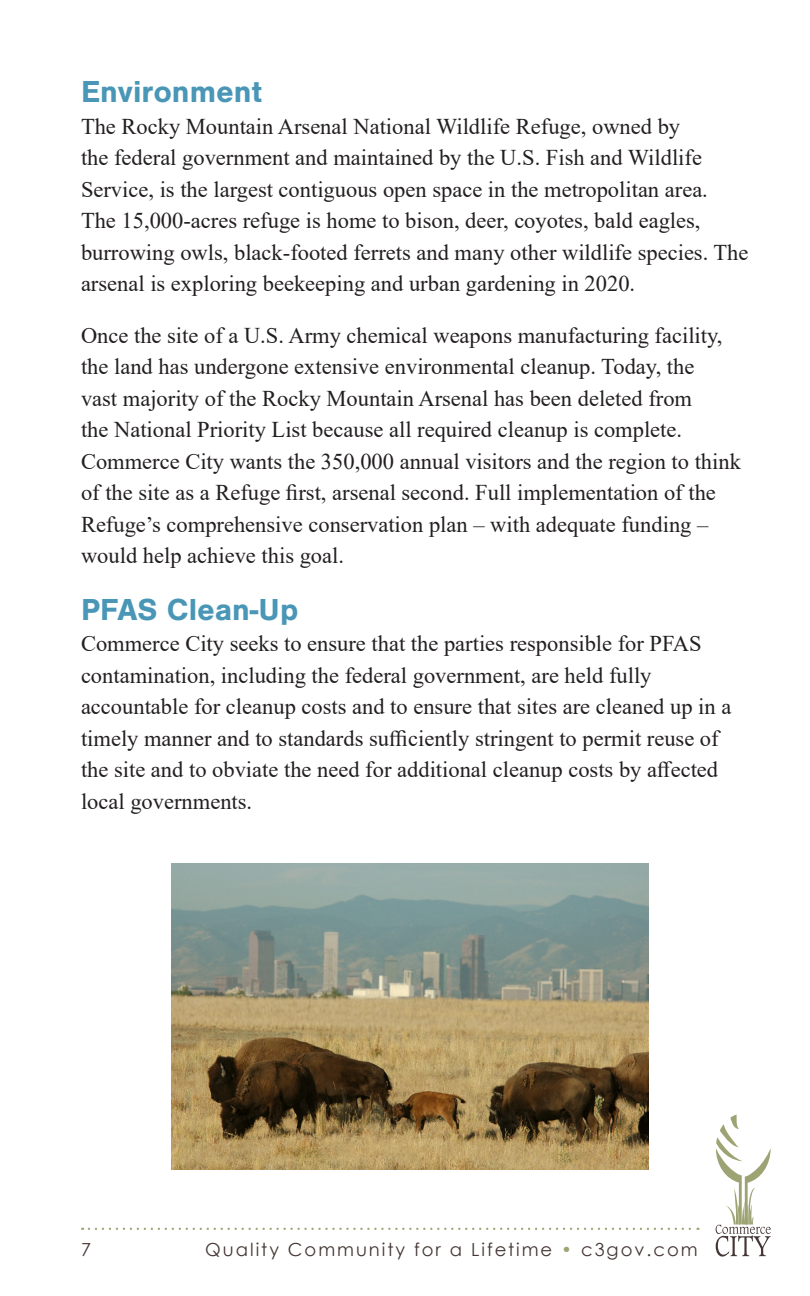
<style>
.page{position:relative;width:810px;height:1296px;background:#fff}
.page>*{position:absolute;margin:0;border:0;box-sizing:border-box;transform-origin:0 0}
.subheads{font:700 31.5px "Nimbus San";color:#4996b6}
.subheads-2{font:22.5px/31.5px "Times New Roman";color:#231f20}
.t1{font:18px "Century Gothic";letter-spacing:.11em;color:#443634}
.s1{color:#9ea374}
</style>
<div class="page">
<svg style="left:89px;top:1228px;width:610px;height:2px"></svg>
<svg style="left:716px;top:1114px;width:55px;height:143px"></svg>
<img style="left:172px;top:863px;width:477px;height:307px">
<p class="subheads" style="left:81px;top:74px;width:182px">Environment</p>
<p class="subheads-2" style="left:81px;top:110px;width:669px">The Rocky Mountain Arsenal National Wildlife Refuge, owned by<br>the federal government and maintained by the U.S. Fish and Wildlife Service, is the largest contiguous open space in the metropolitan area.<br>The 15,000-acres refuge is home to bison, deer, coyotes, bald eagles, burrowing owls, black-footed ferrets and many other wildlife species. The arsenal is exploring beekeeping and urban gardening in 2020.</p>
<p class="subheads-2" style="left:81px;top:319px;width:661px">Once the site of a U.S. Army chemical weapons manufacturing facility, the land has undergone extensive environmental cleanup. Today, the<br>vast majority of the Rocky Mountain Arsenal has been deleted from<br>the National Priority List because all required cleanup is complete.<br>Commerce City wants the 350,000 annual visitors and the region to think of the site as a Refuge first, arsenal second. Full implementation of the Refuge’s comprehensive conservation plan – with adequate funding – would help achieve this goal.</p>
<p class="subheads" style="left:81px;top:591px;width:219px">PFAS Clean-Up</p>
<p class="subheads-2" style="left:81px;top:627px;width:652px">Commerce City seeks to ensure that the parties responsible for PFAS contamination, including the federal government, are held fully accountable for cleanup costs and to ensure that sites are cleaned up in a timely manner and to standards sufficiently stringent to permit reuse of the site and to obviate the need for additional cleanup costs by affected local governments.</p>
<p class="t1" style="left:81px;top:1236px;width:11px">7</p>
<p class="t1" style="left:205px;top:1236px;width:494px">Quality Community for a Lifetime <span class="s1">•</span> c3gov.com</p>
</div>
